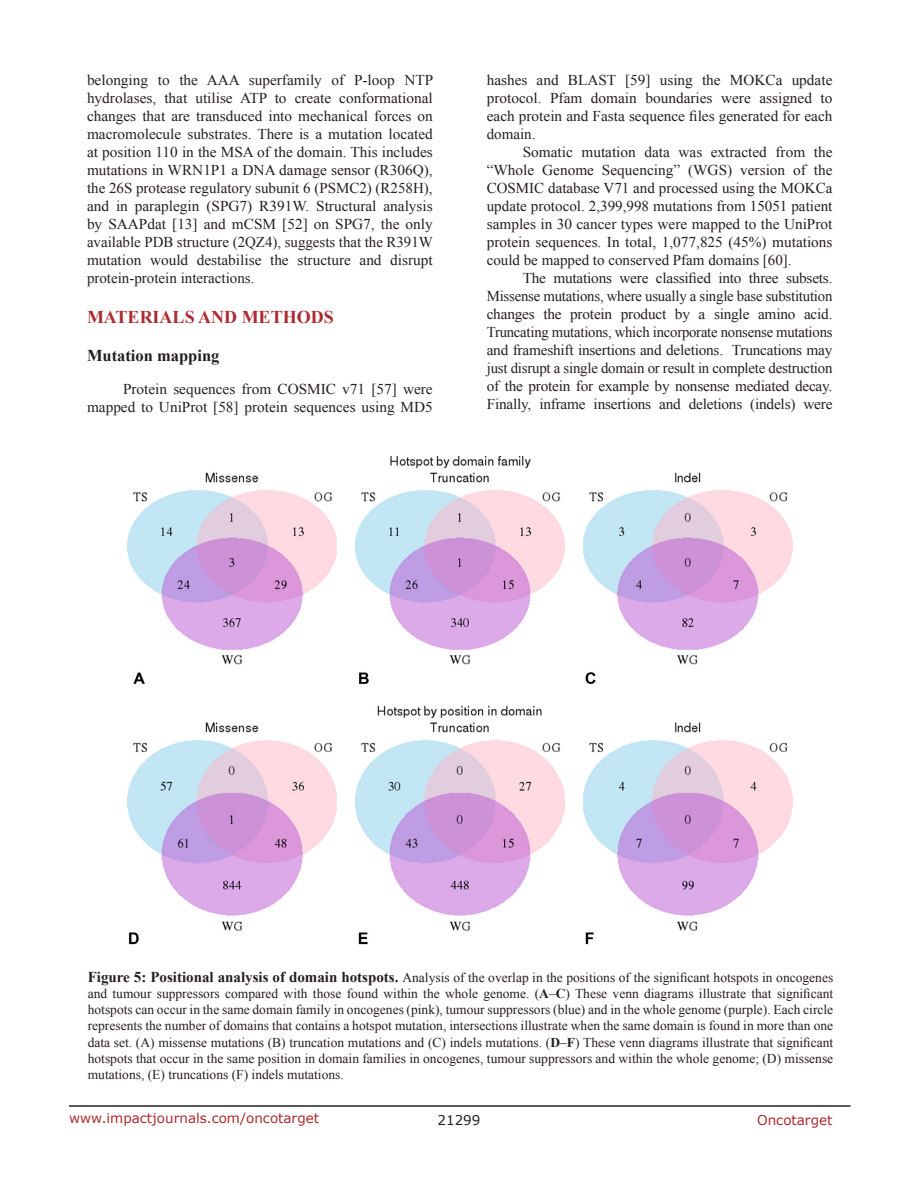
<style>
.page{position:relative;width:918px;height:1188px;background:#fff}
.page>*{position:absolute;margin:0;border:0;box-sizing:border-box;transform-origin:0 0}
.Heading{font:700 18px "Times New Roman";color:#ac2b31}
.SubHeading{font:700 16.5px "Times New Roman";color:#231f20}
.BodyText{font:15px/18px "Times New Roman";color:#231f20;text-align:justify}
.FigureText{font:13.5px/16.2px "Times New Roman";color:#231f20;text-align:justify}
.t1{font:13.5px "Verdana";color:#ac2b31}
.t2{font:13.5px "Verdana";color:#231f20}
.s1{font-weight:700;font-size:15px}
.s2{font-weight:700}
</style>
<div class="page">
<hr style="left:69px;top:1105px;width:781px;height:2px;background:#231f20">
<img style="left:127px;top:457px;width:665px;height:488px">
<p class="BodyText" style="left:87px;top:71px;width:348px">belonging to the AAA superfamily of P-loop NTP hydrolases, that utilise ATP to create conformational changes that are transduced into mechanical forces on macromolecule substrates. There is a mutation located at position 110 in the MSA of the domain. This includes mutations in WRN1P1 a DNA damage sensor (R306Q), the 26S protease regulatory subunit 6 (PSMC2) (R258H), and in paraplegin (SPG7) R391W. Structural analysis by SAAPdat [13] and mCSM [52] on SPG7, the only available PDB structure (2QZ4), suggests that the R391W mutation would destabilise the structure and disrupt protein-protein interactions.</p>
<p class="Heading" style="left:87px;top:305px;width:248px">MATERIALS AND METHODS</p>
<p class="SubHeading" style="left:87px;top:344px;width:134px">Mutation mapping</p>
<p class="BodyText" style="left:87px;top:380px;width:347px;text-align:right">Protein sequences from COSMIC v71 [57] were mapped to UniProt [58] protein sequences using MD5</p>
<p class="BodyText" style="left:487px;top:71px;width:347px">hashes and BLAST [59] using the MOKCa update protocol. Pfam domain boundaries were assigned to each protein and Fasta sequence files generated for each domain.</p>
<p class="BodyText" style="left:487px;top:143px;width:347px;text-indent:36px">Somatic mutation data was extracted from the “Whole Genome Sequencing” (WGS) version of the COSMIC database V71 and processed using the MOKCa update protocol. 2,399,998 mutations from 15051 patient samples in 30 cancer types were mapped to the UniProt protein sequences. In total, 1,077,825 (45%) mutations could be mapped to conserved Pfam domains [60].</p>
<p class="BodyText" style="left:487px;top:269px;width:347px;text-indent:36px">The mutations were classified into three subsets.<br>Missense mutations, where usually a single base substitution changes the protein product by a single amino acid.<br>Truncating mutations, which incorporate nonsense mutations and frameshift insertions and deletions. Truncations may just disrupt a single domain or result in complete destruction of the protein for example by nonsense mediated decay.<br>Finally, inframe insertions and deletions (indels) were</p>
<p class="FigureText" style="left:88px;top:969px;width:747px"><span class="s1">Figure 5: Positional analysis of domain hotspots.</span> Analysis of the overlap in the positions of the significant hotspots in oncogenes and tumour suppressors compared with those found within the whole genome. (<span class="s2">A</span>–<span class="s2">C</span>) These venn diagrams illustrate that significant hotspots can occur in the same domain family in oncogenes (pink), tumour suppressors (blue) and in the whole genome (purple). Each circle represents the number of domains that contains a hotspot mutation, intersections illustrate when the same domain is found in more than one data set. (A) missense mutations (B) truncation mutations and (C) indels mutations. (<span class="s2">D</span>–<span class="s2">F</span>) These venn diagrams illustrate that significant hotspots that occur in the same position in domain families in oncogenes, tumour suppressors and within the whole genome; (D) missense mutations, (E) truncations (F) indels mutations.</p>
<p class="t1" style="left:69px;top:1109px;width:252px">www.impactjournals.com/oncotarget</p>
<p class="t2" style="left:438px;top:1111px;width:44px">21299</p>
<p class="t1" style="left:757px;top:1111px;width:77px">Oncotarget</p>
</div>
